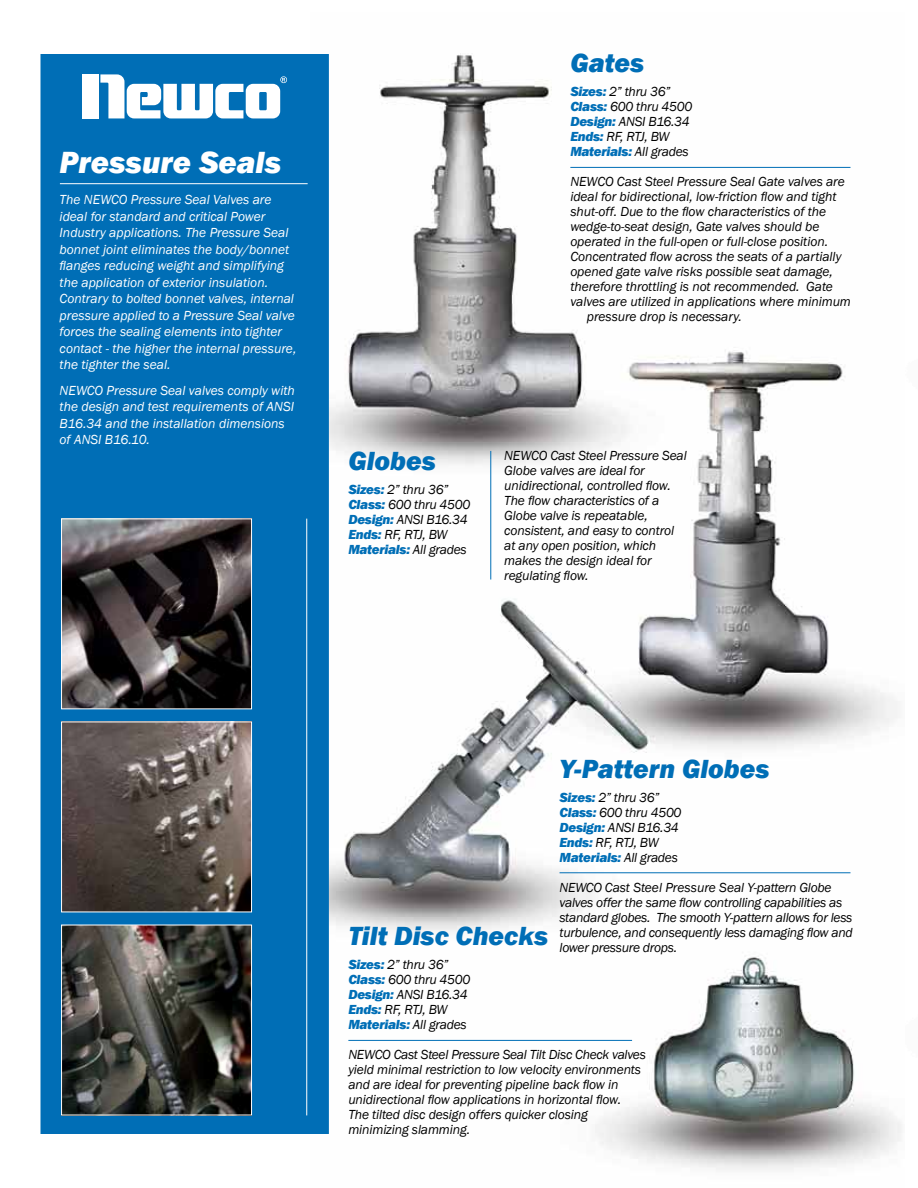
<style>
.page{position:relative;width:918px;height:1188px;background:#fff}
.page>*{position:absolute;margin:0;border:0;box-sizing:border-box;transform-origin:0 0}
.t1{font:italic 800 31.5px "Franklin Gothic";color:#fff}
.t2{font:italic 800 27px "Franklin Gothic";color:#006eb6}
.t3{font:italic 13.5px/15px "Franklin Gothic";letter-spacing:-.01em;color:#000}
.t4{font:italic 13.5px/16.5px "Franklin Gothic";color:#fff}
.s1{font-weight:800;color:#006eb6}
</style>
<div class="page">
<img style="left:329px;top:53px;width:573px;height:1117px">
<div style="left:40px;top:54px;width:289px;height:1080px;background:#006eb6;border:2px solid #006eb6"></div>
<hr style="left:570px;top:167px;width:280px;height:1px;background:#006eb6">
<hr style="left:490px;top:451px;width:1px;height:129px;background:#006eb6">
<hr style="left:560px;top:872px;width:290px;height:1px;background:#006eb6">
<hr style="left:348px;top:1040px;width:284px;height:1px;background:#006eb6">
<hr style="left:60px;top:183px;width:248px;height:1px;background:#fff">
<img style="left:63px;top:520px;width:187px;height:187px">
<div style="left:61px;top:518px;width:191px;height:191px;border:1px solid #fff"></div>
<img style="left:63px;top:724px;width:187px;height:186px">
<div style="left:61px;top:722px;width:191px;height:190px;border:1px solid #fff"></div>
<img style="left:63px;top:927px;width:187px;height:186px">
<div style="left:61px;top:925px;width:191px;height:190px;border:1px solid #fff"></div>
<hr style="left:306px;top:519px;width:1px;height:596px;background:#fff">
<div style="left:83px;top:74px;width:16px;height:44px;background:#fff"></div>
<svg style="left:100px;top:74px;width:187px;height:44px"></svg>
<h1 class="t1" style="left:60px;top:142px;width:223px">Pressure Seals</h1>
<p class="t4" style="left:60px;top:192px;width:238px">The NEWCO Pressure Seal Valves are ideal for standard and critical Power Industry applications. The Pressure Seal bonnet joint eliminates the body/bonnet flanges reducing weight and simplifying the application of exterior insulation.<br>Contrary to bolted bonnet valves, internal pressure applied to a Pressure Seal valve forces the sealing elements into tighter contact - the higher the internal pressure, the tighter the seal.</p>
<p class="t4" style="left:60px;top:382px;width:237px">NEWCO Pressure Seal valves comply with the design and test requirements of ANSI B16.34 and the installation dimensions of ANSI B16.10.</p>
<h2 class="t2" style="left:570px;top:46px;width:76px">Gates</h2>
<p class="t3" style="left:570px;top:85px;width:124px"><span class="s1">Sizes:</span> 2” thru 36”<br><span class="s1">Class:</span> 600 thru 4500<br><span class="s1">Design:</span> ANSI B16.34<br><span class="s1">Ends:</span> RF, RTJ, BW<br><span class="s1">Materials:</span> All grades</p>
<p class="t3" style="left:570px;top:175px;width:276px">NEWCO Cast Steel Pressure Seal Gate valves are</p>
<p class="t3" style="left:570px;top:190px;width:268px">ideal for bidirectional, low-friction flow and tight</p>
<p class="t3" style="left:570px;top:205px;width:257px">shut-off. Due to the flow characteristics of the</p>
<p class="t3" style="left:570px;top:220px;width:251px">wedge-to-seat design, Gate valves should be</p>
<p class="t3" style="left:570px;top:235px;width:259px">operated in the full-open or full-close position.</p>
<p class="t3" style="left:570px;top:250px;width:273px">Concentrated flow across the seats of a partially</p>
<p class="t3" style="left:570px;top:265px;width:264px">opened gate valve risks possible seat damage,</p>
<p class="t3" style="left:570px;top:280px;width:264px">therefore throttling is not recommended. Gate</p>
<p class="t3" style="left:570px;top:295px;width:282px">valves are utilized in applications where minimum</p>
<p class="t3" style="left:587px;top:310px;width:156px">pressure drop is necessary.</p>
<h2 class="t2" style="left:348px;top:443px;width:89px">Globes</h2>
<p class="t3" style="left:348px;top:482px;width:124px"><span class="s1">Sizes:</span> 2” thru 36”<br><span class="s1">Class:</span> 600 thru 4500<br><span class="s1">Design:</span> ANSI B16.34<br><span class="s1">Ends:</span> RF, RTJ, BW<br><span class="s1">Materials:</span> All grades</p>
<p class="t3" style="left:504px;top:449px;width:184px">NEWCO Cast Steel Pressure Seal<br>Globe valves are ideal for unidirectional, controlled flow.<br>The flow characteristics of a<br>Globe valve is repeatable, consistent, and easy to control at any open position, which makes the design ideal for regulating flow.</p>
<h2 class="t2" style="left:560px;top:752px;width:212px">Y-Pattern Globes</h2>
<p class="t3" style="left:560px;top:791px;width:124px"><span class="s1">Sizes:</span> 2” thru 36”<br><span class="s1">Class:</span> 600 thru 4500<br><span class="s1">Design:</span> ANSI B16.34<br><span class="s1">Ends:</span> RF, RTJ, BW<br><span class="s1">Materials:</span> All grades</p>
<p class="t3" style="left:560px;top:881px;width:295px">NEWCO Cast Steel Pressure Seal Y-pattern Globe valves offer the same flow controlling capabilities as standard globes. The smooth Y-pattern allows for less turbulence, and consequently less damaging flow and lower pressure drops.</p>
<h2 class="t2" style="left:348px;top:918px;width:201px">Tilt Disc Checks</h2>
<p class="t3" style="left:348px;top:957px;width:124px"><span class="s1">Sizes:</span> 2” thru 36”<br><span class="s1">Class:</span> 600 thru 4500<br><span class="s1">Design:</span> ANSI B16.34<br><span class="s1">Ends:</span> RF, RTJ, BW<br><span class="s1">Materials:</span> All grades</p>
<p class="t3" style="left:348px;top:1047px;width:299px">NEWCO Cast Steel Pressure Seal Tilt Disc Check valves yield minimal restriction to low velocity environments and are ideal for preventing pipeline back flow in unidirectional flow applications in horizontal flow.<br>The tilted disc design offers quicker closing minimizing slamming.</p>
</div>
